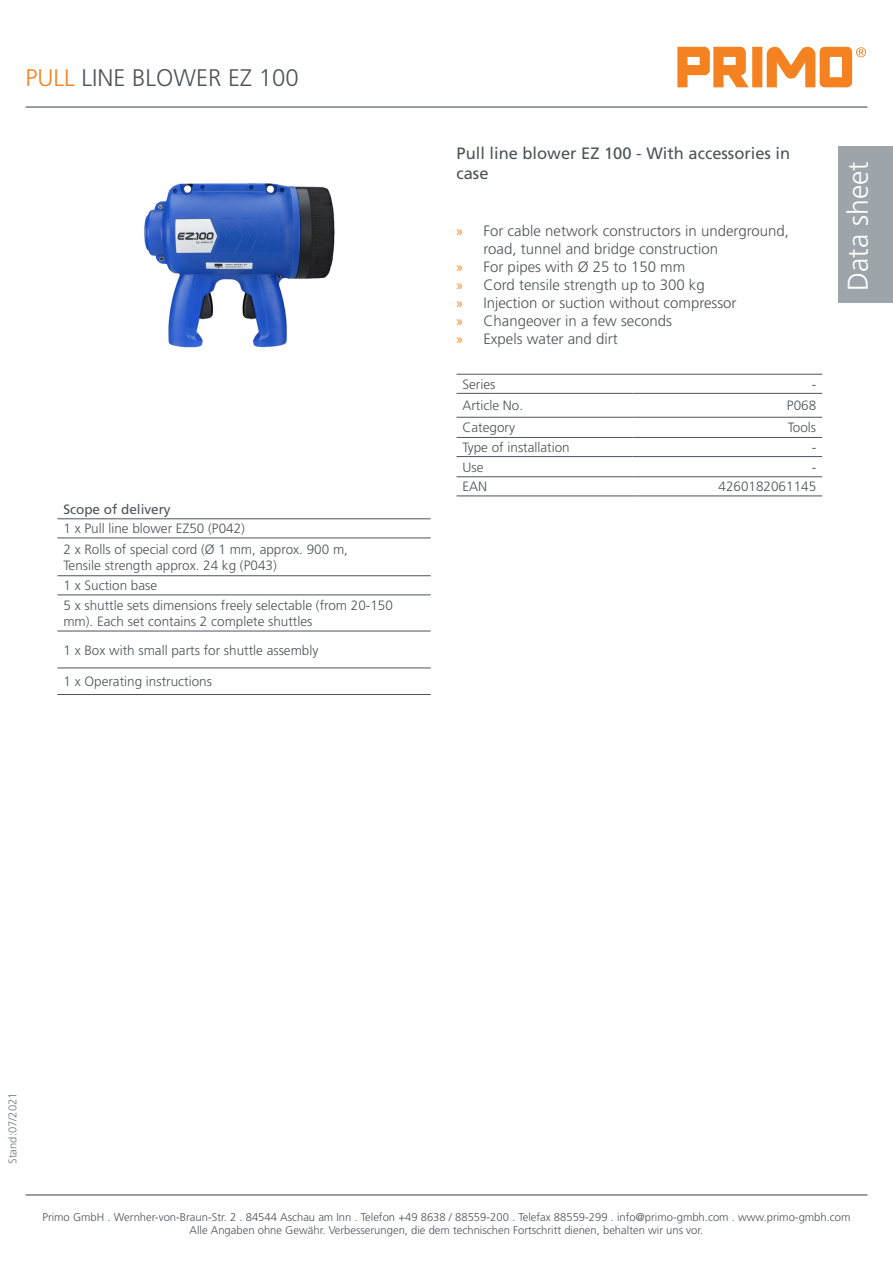
<style>
.page{position:relative;width:893px;height:1263px;background:#fff}
.page>*{position:absolute;margin:0;border:0;box-sizing:border-box;transform-origin:0 0}
.t1{font:300 28.5px "Frutiger LT Pro";color:#fff}
.H1_Produktname{font:300 24px "Frutiger LT Pro";color:#4d545a}
.SH_Produkt-Keywords{font:16.5px/19.5px "Frutiger LT Pro";color:#4d545a}
.t2{font:300 15px/18px "Frutiger LT Pro";color:#4d545a}
.Tabellentext_li{font:300 13.5px/16.2px "Frutiger LT Pro";color:#4d545a}
.Tabellenüberschrift{font:13.5px "Frutiger LT Pro";color:#4d545a}
.t3{font:300 11.25px/13.5px "Frutiger LT Pro";color:#4d545a;text-align:center}
.Randleiste_li_Stand{font:300 11.25px "Frutiger LT Pro";color:#6e777c}
.s1{color:#f58220}
.s2{font-family:"Myriad Pro";font-weight:400;color:#f58220}
</style>
<div class="page">
<hr style="left:26px;top:106px;width:841px;height:2px;background:#4d545a">
<div style="left:839px;top:147px;width:54px;height:156px;background:#9da5ab"></div>
<hr style="left:26px;top:1194px;width:841px;height:1px;background:#4d545a">
<svg style="left:677px;top:47px;width:189px;height:40px"></svg>
<img style="left:144px;top:183px;width:191px;height:165px">
<hr style="left:456px;top:374px;width:176px;height:1px;background:#4d545a">
<hr style="left:632px;top:374px;width:190px;height:1px;background:#4d545a">
<hr style="left:456px;top:393px;width:176px;height:1px;background:#4d545a">
<hr style="left:632px;top:393px;width:190px;height:1px;background:#4d545a">
<hr style="left:456px;top:417px;width:176px;height:1px;background:#4d545a">
<hr style="left:632px;top:417px;width:190px;height:1px;background:#4d545a">
<hr style="left:456px;top:437px;width:176px;height:1px;background:#4d545a">
<hr style="left:632px;top:437px;width:190px;height:1px;background:#4d545a">
<hr style="left:456px;top:456px;width:176px;height:1px;background:#4d545a">
<hr style="left:632px;top:456px;width:190px;height:1px;background:#4d545a">
<hr style="left:456px;top:476px;width:176px;height:1px;background:#4d545a">
<hr style="left:632px;top:476px;width:190px;height:1px;background:#4d545a">
<hr style="left:456px;top:496px;width:176px;height:1px;background:#4d545a">
<hr style="left:632px;top:496px;width:190px;height:1px;background:#4d545a">
<hr style="left:57px;top:518px;width:374px;height:1px;background:#4d545a">
<hr style="left:57px;top:538px;width:374px;height:1px;background:#4d545a">
<hr style="left:57px;top:575px;width:374px;height:1px;background:#4d545a">
<hr style="left:57px;top:595px;width:374px;height:1px;background:#4d545a">
<hr style="left:57px;top:631px;width:374px;height:1px;background:#4d545a">
<hr style="left:57px;top:668px;width:374px;height:1px;background:#4d545a">
<hr style="left:57px;top:694px;width:374px;height:1px;background:#4d545a">
<p class="H1_Produktname" style="left:26px;top:64px;width:275px"><span class="s1">PULL</span> LINE BLOWER EZ 100</p>
<p class="Tabellenüberschrift" style="left:63px;top:502px;width:109px">Scope of delivery</p>
<p class="Tabellentext_li" style="left:63px;top:521px;width:183px">1 x Pull line blower EZ50 (P042)</p>
<p class="Tabellentext_li" style="left:63px;top:541px;width:286px">2 x Rolls of special cord (Ø 1 mm, approx. 900 m,</p>
<p class="Tabellentext_li" style="left:63px;top:557px;width:215px">Tensile strength approx. 24 kg (P043)</p>
<p class="Tabellentext_li" style="left:63px;top:578px;width:95px">1 x Suction base</p>
<p class="Tabellentext_li" style="left:63px;top:597px;width:331px">5 x shuttle sets dimensions freely selectable (from 20-150 mm). Each set contains 2 complete shuttles</p>
<p class="Tabellentext_li" style="left:63px;top:642px;width:257px">1 x Box with small parts for shuttle assembly</p>
<p class="Tabellentext_li" style="left:63px;top:674px;width:150px">1 x Operating instructions</p>
<p class="SH_Produkt-Keywords" style="left:456px;top:144px;width:335px">Pull line blower EZ 100 - With accessories in case</p>
<p class="t2" style="left:483px;top:222px;width:307px;text-indent:-27px"><span class="s2">»</span> For cable network constructors in underground, road, tunnel and bridge construction</p>
<p class="t2" style="left:456px;top:258px;width:230px"><span class="s2">»</span> For pipes with Ø 25 to 150 mm</p>
<p class="t2" style="left:456px;top:276px;width:250px"><span class="s2">»</span> Cord tensile strength up to 300 kg</p>
<p class="t2" style="left:456px;top:294px;width:282px"><span class="s2">»</span> Injection or suction without compressor</p>
<p class="t2" style="left:456px;top:312px;width:217px"><span class="s2">»</span> Changeover in a few seconds</p>
<p class="t2" style="left:456px;top:330px;width:163px"><span class="s2">»</span> Expels water and dirt</p>
<p class="Tabellentext_li" style="left:462px;top:376px;width:34px">Series</p>
<p class="Tabellentext_li" style="left:812px;top:376px;width:6px">-</p>
<p class="Tabellentext_li" style="left:462px;top:398px;width:62px">Article No.</p>
<p class="Tabellentext_li" style="left:787px;top:398px;width:31px">P068</p>
<p class="Tabellentext_li" style="left:462px;top:420px;width:54px">Category</p>
<p class="Tabellentext_li" style="left:788px;top:420px;width:30px">Tools</p>
<p class="Tabellentext_li" style="left:462px;top:439px;width:109px">Type of installation</p>
<p class="Tabellentext_li" style="left:812px;top:439px;width:6px">-</p>
<p class="Tabellentext_li" style="left:462px;top:459px;width:23px">Use</p>
<p class="Tabellentext_li" style="left:812px;top:459px;width:6px">-</p>
<p class="Tabellentext_li" style="left:462px;top:479px;width:26px">EAN</p>
<p class="Tabellentext_li" style="left:719px;top:479px;width:99px">4260182061145</p>
<p class="t1" style="left:841px;top:291px;width:131px;rotate:-90deg">Data sheet</p>
<p class="Randleiste_li_Stand" style="left:6px;top:1164px;width:73px;rotate:-90deg">Stand:07/2021</p>
<p class="t3" style="left:42px;top:1210px;width:810px">Primo GmbH . Wernher-von-Braun-Str. 2 . 84544 Aschau am Inn . Telefon +49 8638 / 88559-200 . Telefax 88559-299 . info@primo-gmbh.com . www.primo-gmbh.com<br>Alle Angaben ohne Gewähr. Verbesserungen, die dem technischen Fortschritt dienen, behalten wir uns vor.</p>
</div>
